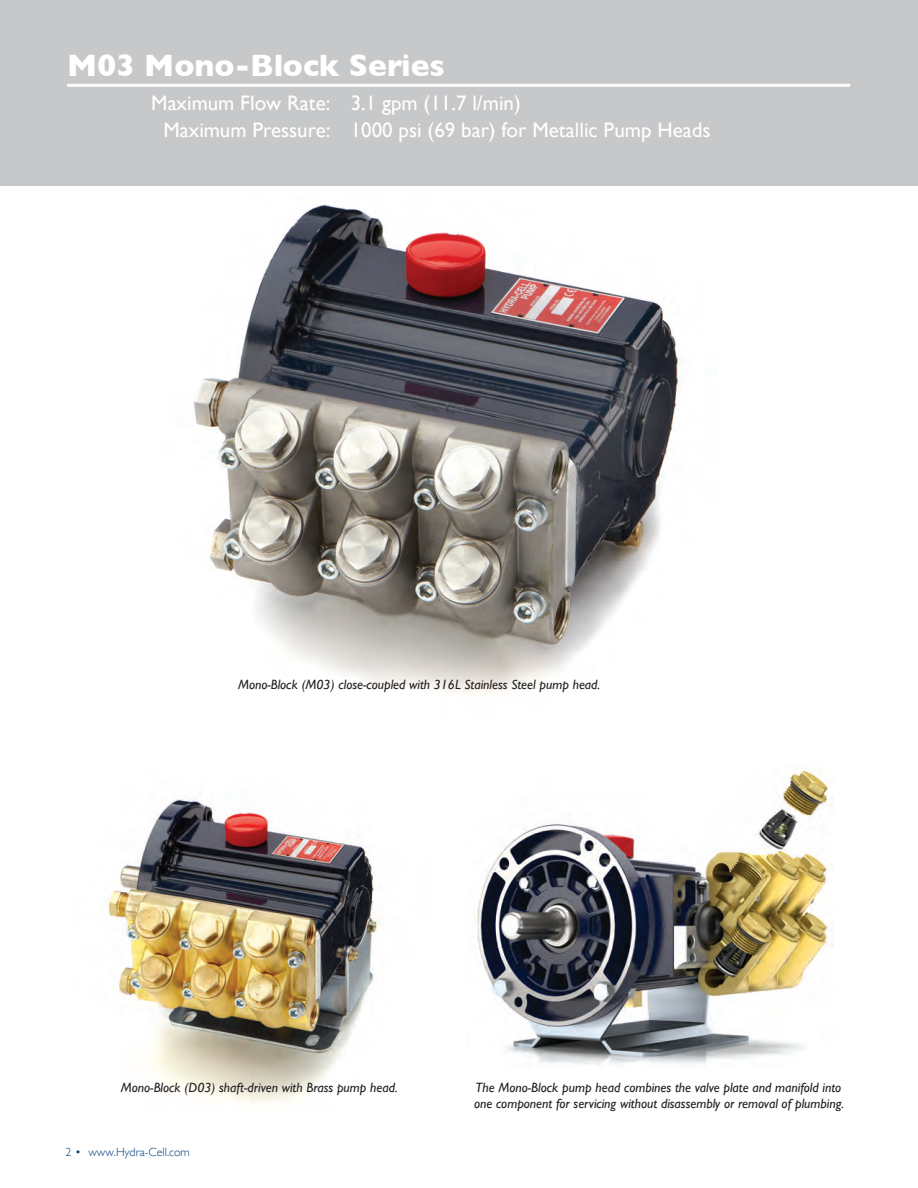
<style>
.page{position:relative;width:918px;height:1188px;background:#fff}
.page>*{position:absolute;margin:0;border:0;box-sizing:border-box;transform-origin:0 0}
.t1{font:700 31.5px "Gill Sans";color:#fff}
.t2{font:21px/27px "Gill Sans";color:#fff}
.t3{font:italic 13.5px/16.5px "Gill Sans";color:#231f20}
.t4{font:300 12px "Gill Sans";color:#013d7d}
</style>
<div class="page">
<img style="left:107px;top:799px;width:273px;height:304px">
<div style="left:0;top:0;width:918px;height:186px;background:#c7c8ca"></div>
<hr style="left:67px;top:84px;width:783px;height:3px;background:#fff">
<img style="left:193px;top:204px;width:486px;height:489px">
<img style="left:473px;top:768px;width:361px;height:298px">
<h1 class="t1" style="left:67px;top:40px;width:379px">M03 Mono-Block Series</h1>
<h2 class="t2" style="left:163px;top:89px;width:549px;text-indent:-12px">Maximum Flow Rate: 3.1 gpm (11.7 l/min)<br>Maximum Pressure: 1000 psi (69 bar) for Metallic Pump Heads</h2>
<p class="t3" style="left:238px;top:676px;width:364px">Mono-Block (M03) close-coupled with 316L Stainless Steel pump head.</p>
<p class="t3" style="left:121px;top:1079px;width:278px">Mono-Block (D03) shaft-driven with Brass pump head.</p>
<p class="t3" style="left:474px;top:1079px;width:372px">The Mono-Block pump head combines the valve plate and manifold into one component for servicing without disassembly or removal of plumbing.</p>
<p class="t4" style="left:65px;top:1142px;width:126px">2 • www.Hydra-Cell.com</p>
</div>
